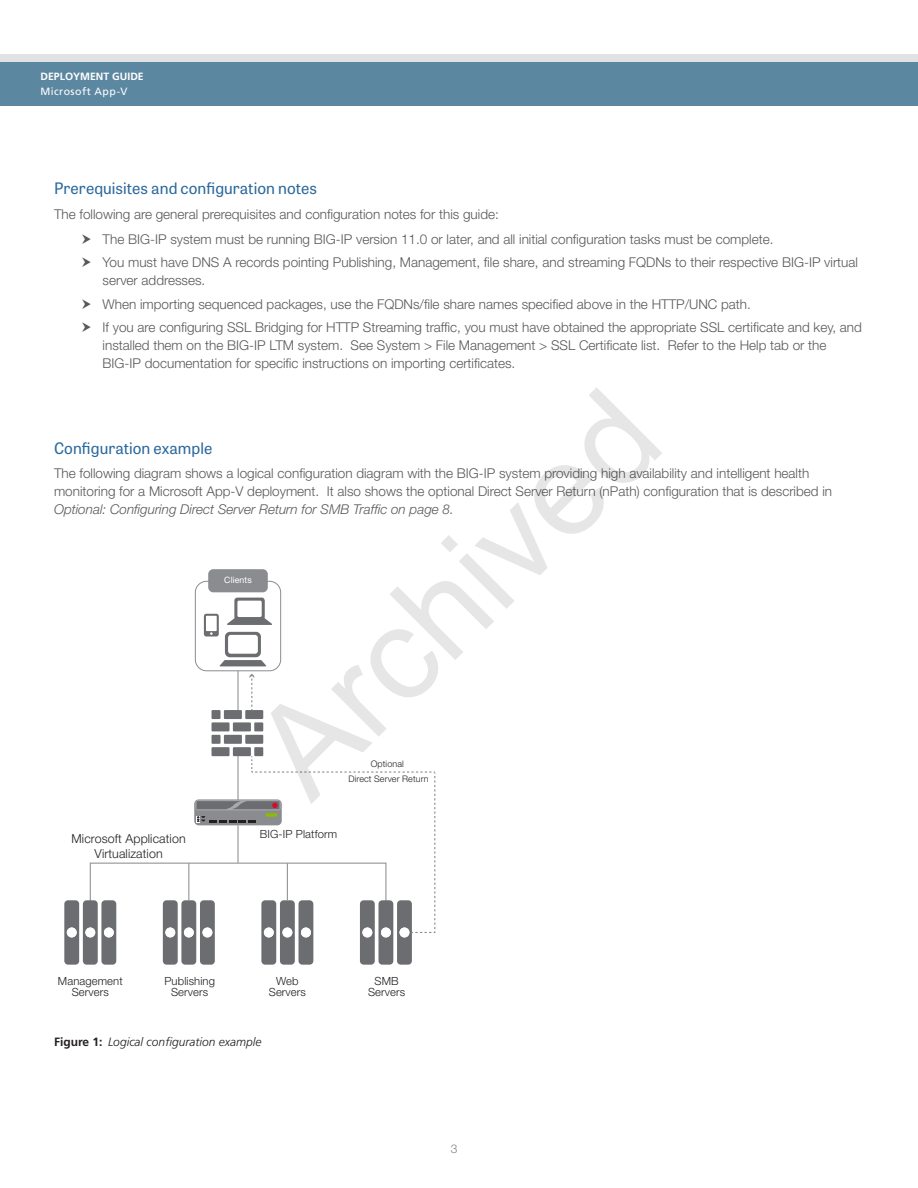
<style>
.page{position:relative;width:918px;height:1188px;background:#fff}
.page>*{position:absolute;margin:0;border:0;box-sizing:border-box;transform-origin:0 0}
.t1{font:130.05px "Arial";color:rgb(0 0 0/.1)}
.DG--Heading-2{font:15.75px "Tablet Gothic";letter-spacing:.005em;color:#2c699c}
.DG--body{font:300 13.5px/18px "Helvetica Neue LT Std";color:#57585a}
.t2{font:300 12.3px/14.7px "Helvetica Neue LT Std";letter-spacing:.01em;color:#231f20;text-align:center}
.t3{font:italic 300 12px "Frutiger LT Std";color:#231f20}
.t4{font:300 12px "Helvetica Neue LT Std";color:#808083}
.t5{font:300 11.25px/11.2px "Helvetica Neue LT Std";letter-spacing:.01em;color:#231f20;text-align:center}
.t6{font:700 10.5px "Frutiger LT Std";color:#fff}
.t7{font:10.5px "Frutiger LT Std";letter-spacing:.045em;color:#fff}
.t8{font:300 9px/14.7px "Helvetica Neue LT Std";letter-spacing:.01em;color:#231f20;text-align:center}
.t9{font:8.7px "Helvetica Neue LT Std";letter-spacing:.01em;color:#fff}
.s1{font-style:italic}
.s2{font-weight:700;font-style:normal}
</style>
<div class="page">
<div style="left:0;top:56px;width:918px;height:50px;background:#5c87a1"></div>
<div style="left:0;top:54px;width:918px;height:7px;background:#e1e2e4"></div>
<svg style="left:249px;top:674px;width:5px;height:36px"></svg>
<div style="left:90px;top:863px;width:296px;height:42px;border:1px solid #939598"></div>
<div style="left:195px;top:581px;width:86px;height:90px;border:1px solid #8a8c8f;border-radius:11px"></div>
<div style="left:208px;top:569px;width:60px;height:23px;background:#8a8c8f;border-radius:5px"></div>
<svg style="left:204px;top:598px;width:68px;height:68px"></svg>
<hr style="left:237px;top:671px;width:2px;height:39px;background:#939598">
<svg style="left:64px;top:900px;width:52px;height:65px"></svg>
<div style="left:67px;top:928px;width:10px;height:9px;background:#fff;border-radius:50%"></div>
<div style="left:85px;top:928px;width:10px;height:9px;background:#fff;border-radius:50%"></div>
<div style="left:104px;top:928px;width:10px;height:9px;background:#fff;border-radius:50%"></div>
<svg style="left:163px;top:756px;width:273px;height:209px"></svg>
<div style="left:245px;top:710px;width:18px;height:9px;background:#6c6d70"></div>
<div style="left:224px;top:710px;width:18px;height:9px;background:#6c6d70"></div>
<div style="left:212px;top:710px;width:9px;height:9px;background:#6c6d70"></div>
<div style="left:212px;top:722px;width:18px;height:9px;background:#6c6d70"></div>
<div style="left:233px;top:722px;width:18px;height:9px;background:#6c6d70"></div>
<div style="left:254px;top:722px;width:9px;height:9px;background:#6c6d70"></div>
<div style="left:245px;top:735px;width:18px;height:9px;background:#6c6d70"></div>
<div style="left:224px;top:735px;width:18px;height:9px;background:#6c6d70"></div>
<div style="left:212px;top:735px;width:9px;height:9px;background:#6c6d70"></div>
<div style="left:212px;top:747px;width:18px;height:9px;background:#6c6d70"></div>
<div style="left:233px;top:747px;width:18px;height:9px;background:#6c6d70"></div>
<div style="left:254px;top:747px;width:9px;height:9px;background:#6c6d70"></div>
<p class="t6" style="left:40px;top:70px;width:105px">DEPLOYMENT GUIDE</p>
<p class="t7" style="left:40px;top:85px;width:89px">Microsoft App-V</p>
<p class="DG--Heading-2" style="left:54px;top:178px;width:264px">Prerequisites and configuration notes</p>
<p class="DG--body" style="left:54px;top:205px;width:446px">The following are general prerequisites and configuration notes for this guide:</p>
<p class="DG--body" style="left:103px;top:230px;width:672px">The BIG-IP system must be running BIG-IP version 11.0 or later, and all initial configuration tasks must be complete.</p>
<p class="DG--body" style="left:103px;top:253px;width:757px">You must have DNS A records pointing Publishing, Management, file share, and streaming FQDNs to their respective BIG-IP virtual server addresses.</p>
<p class="DG--body" style="left:103px;top:295px;width:650px">When importing sequenced packages, use the FQDNs/file share names specified above in the HTTP/UNC path.</p>
<p class="DG--body" style="left:103px;top:318px;width:761px">If you are configuring SSL Bridging for HTTP Streaming traffic, you must have obtained the appropriate SSL certificate and key, and installed them on the BIG-IP LTM system. See System &gt; File Management &gt; SSL Certificate list. Refer to the Help tab or the<br>BIG-IP documentation for specific instructions on importing certificates.</p>
<h1 class="t1" style="left:216px;top:708px;width:507px;rotate:-45deg">Archived</h1>
<p class="DG--Heading-2" style="left:54px;top:437px;width:160px">Configuration example</p>
<p class="DG--body" style="left:54px;top:464px;width:780px">The following diagram shows a logical configuration diagram with the BIG-IP system providing high availability and intelligent health monitoring for a Microsoft App-V deployment. It also shows the optional Direct Server Return (nPath) configuration that is described in<br><span class="s1">Optional: Configuring Direct Server Return for SMB Traffic on page 8.</span></p>
<p class="t9" style="left:224px;top:575px;width:29px">Clients</p>
<p class="t8" style="left:349px;top:756px;width:82px">Optional<br>Direct Server Return</p>
<p class="t2" style="left:72px;top:831px;width:116px">Microsoft Application<br>Virtualization</p>
<p class="t5" style="left:260px;top:828px;width:79px">BIG-IP Platform</p>
<p class="t5" style="left:58px;top:975px;width:66px">Management<br>Servers</p>
<p class="t5" style="left:164px;top:975px;width:52px">Publishing<br>Servers</p>
<p class="t5" style="left:368px;top:975px;width:39px">SMB<br>Servers</p>
<p class="t5" style="left:269px;top:975px;width:39px">Web<br>Servers</p>
<p class="t3" style="left:54px;top:1035px;width:209px"><span class="s2">Figure 1:</span> Logical configuration example</p>
<p class="t4" style="left:451px;top:1142px;width:8px">3</p>
</div>
